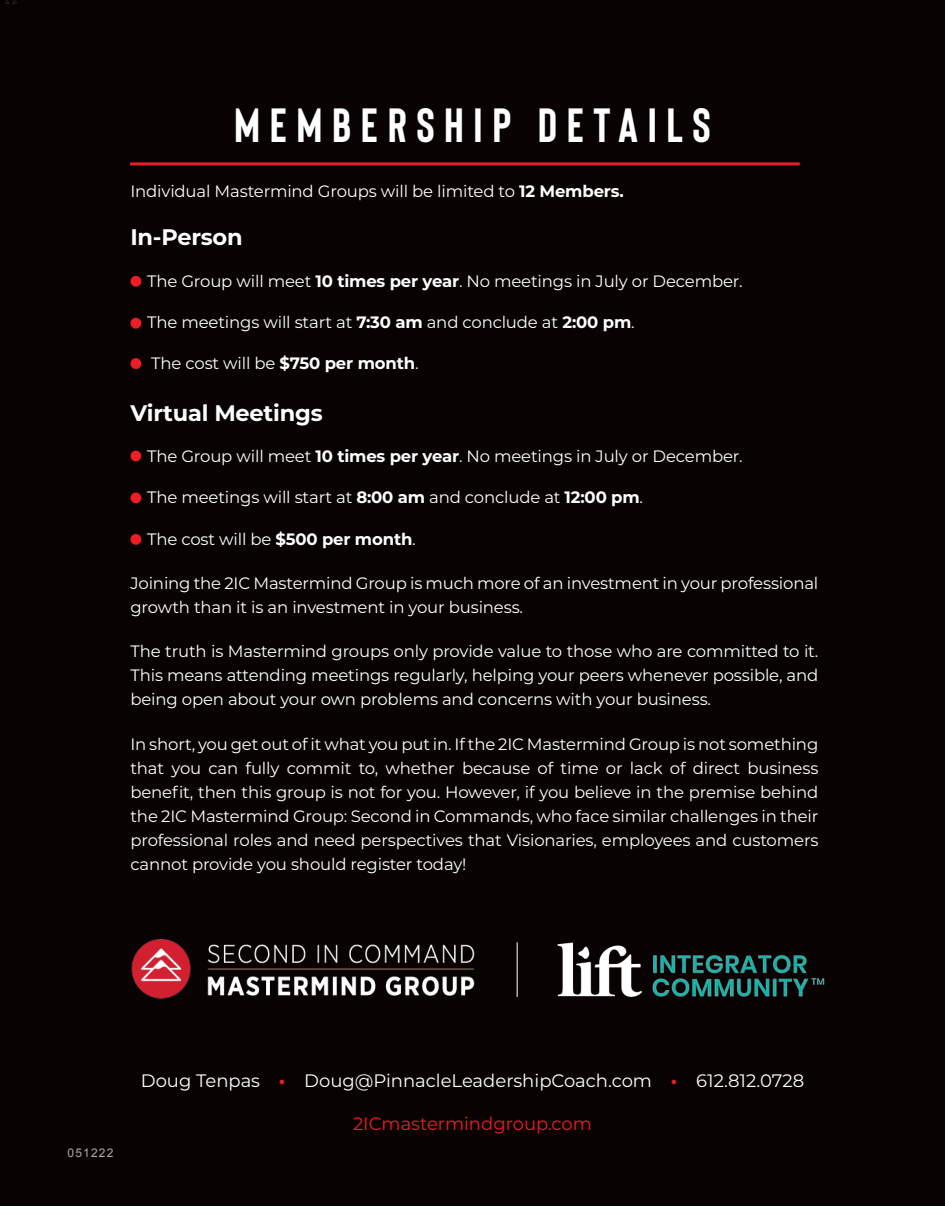
<style>
.page{position:relative;width:945px;height:1215px;background:#fff}
.page>*{position:absolute;margin:0;border:0;box-sizing:border-box;transform-origin:0 0}
.t1{font:700 48px "Bison";letter-spacing:.2em;color:#fff}
.t2{font:700 22.5px "Montserrat";letter-spacing:-.01em;color:#fff}
.t3{font:18px "Montserrat";color:#fff}
.t4{font:18px "Montserrat";color:#ee1d23}
.t5{font:16.5px/24px "Montserrat";letter-spacing:-.01em;color:#fff;text-align:justify}
.t6{font:12px "Arial";letter-spacing:.1em;color:#a8a9ad}
.s1{font-weight:700}
.s2{font-weight:700;color:#ee1d23}
</style>
<div class="page">
<div style="left:0;top:0;width:945px;height:1206px;background:#080302"></div>
<hr style="left:130px;top:162px;width:670px;height:3px;background:#ee1d23">
<div style="left:130px;top:276px;width:11px;height:11px;background:#ee1d23;border-radius:50%"></div>
<div style="left:130px;top:318px;width:11px;height:11px;background:#ee1d23;border-radius:50%"></div>
<div style="left:130px;top:358px;width:11px;height:11px;background:#ee1d23;border-radius:50%"></div>
<div style="left:130px;top:451px;width:11px;height:10px;background:#ee1d23;border-radius:50%"></div>
<div style="left:130px;top:492px;width:11px;height:11px;background:#ee1d23;border-radius:50%"></div>
<div style="left:130px;top:534px;width:11px;height:11px;background:#ee1d23;border-radius:50%"></div>
<img style="left:131px;top:939px;width:344px;height:60px">
<img style="left:557px;top:942px;width:268px;height:55px">
<hr style="left:517px;top:942px;width:1px;height:55px;background:#fff">
<p class="t1" style="left:234px;top:99px;width:478px">MEMBERSHIP DETAILS</p>
<p class="t5" style="left:130px;top:179px;width:495px">Individual Mastermind Groups will be limited to <span class="s1">12 Members.</span></p>
<p class="t2" style="left:130px;top:221px;width:114px">In-Person</p>
<p class="t5" style="left:147px;top:268px;width:597px">The Group will meet <span class="s1">10 times per year</span>. No meetings in July or December.</p>
<p class="t5" style="left:147px;top:310px;width:489px">The meetings will start at <span class="s1">7:30 am</span> and conclude at <span class="s1">2:00 pm</span>.</p>
<p class="t5" style="left:151px;top:351px;width:269px">The cost will be <span class="s1">$750 per month</span>.</p>
<p class="t2" style="left:130px;top:397px;width:194px">Virtual Meetings</p>
<p class="t5" style="left:147px;top:444px;width:597px">The Group will meet <span class="s1">10 times per year</span>. No meetings in July or December.</p>
<p class="t5" style="left:147px;top:485px;width:498px">The meetings will start at <span class="s1">8:00 am</span> and conclude at <span class="s1">12:00 pm</span>.</p>
<p class="t5" style="left:147px;top:526px;width:270px">The cost will be <span class="s1">$500 per month</span>.</p>
<p class="t5" style="left:130px;top:571px;width:689px">Joining the 2IC Mastermind Group is much more of an investment in your professional growth than it is an investment in your business.</p>
<p class="t5" style="left:130px;top:639px;width:690px">The truth is Mastermind groups only provide value to those who are committed to it.<br>This means attending meetings regularly, helping your peers whenever possible, and being open about your own problems and concerns with your business.</p>
<p class="t5" style="left:130px;top:731px;width:690px">In short, you get out of it what you put in. If the 2IC Mastermind Group is not something that you can fully commit to, whether because of time or lack of direct business benefit, then this group is not for you. However, if you believe in the premise behind the 2IC Mastermind Group: Second in Commands, who face similar challenges in their professional roles and need perspectives that Visionaries, employees and customers cannot provide you should register today!</p>
<p class="t6" style="left:68px;top:1145px;width:48px">051222</p>
<p class="t3" style="left:141px;top:1068px;width:665px">Doug Tenpas <span class="s2">•</span> Doug@PinnacleLeadershipCoach.com <span class="s2">•</span> 612.812.0728</p>
<p class="t4" style="left:353px;top:1112px;width:240px">2ICmastermindgroup.com</p>
</div>
